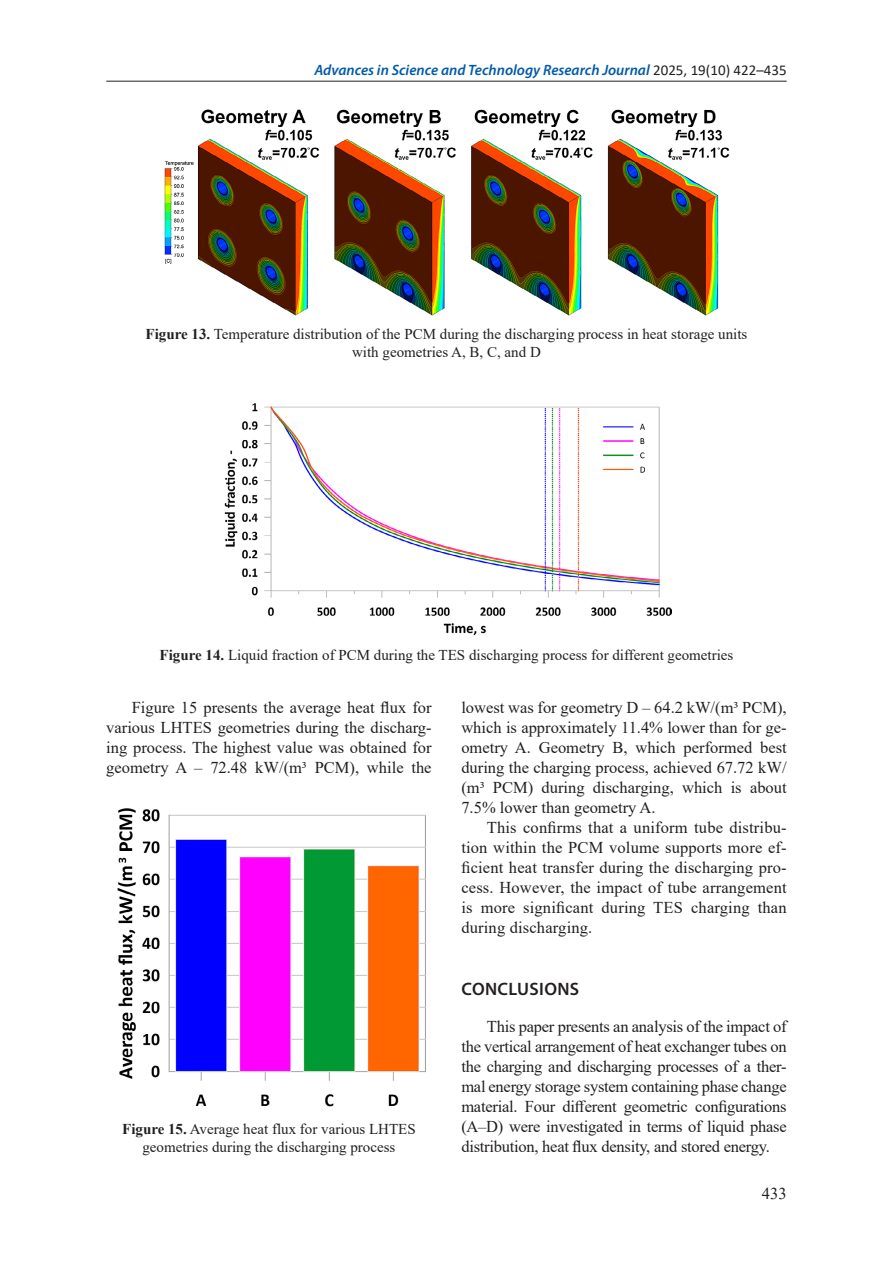
<style>
.page{position:relative;width:893px;height:1263px;background:#fff}
.page>*{position:absolute;margin:0;border:0;box-sizing:border-box;transform-origin:0 0}
.Heading_1{font:600 18px "Myriad Pro";letter-spacing:.02em;color:#231f20}
.Base_Text{font:16.5px/20px "Times New Roman";color:#231f20;text-align:justify}
.Figure{font:15px/18px "Times New Roman";color:#231f20;text-align:center}
.t1{font:italic 600 15px "Myriad Pro";color:#015aaa}
.s1{font-family:"Calibri";font-weight:400;font-style:normal;color:#231f20}
.s2{font-weight:700}
</style>
<div class="page">
<hr style="left:106px;top:81px;width:681px;height:1px;background:#231f20">
<img style="left:164px;top:109px;width:565px;height:207px">
<img style="left:224px;top:403px;width:448px;height:233px">
<img style="left:117px;top:808px;width:308px;height:299px">
<p class="t1" style="left:314px;top:60px;width:474px">Advances in Science and Technology Research Journal <span class="s1">2025, 19(10) 422–435</span></p>
<p class="Figure" style="left:146px;top:325px;width:603px"><span class="s2">Figure 13.</span> Temperature distribution of the PCM during the discharging process in heat storage units</p>
<p class="Figure" style="left:352px;top:343px;width:190px">with geometries A, B, C, and D</p>
<p class="Figure" style="left:160px;top:645px;width:575px"><span class="s2">Figure 14.</span> Liquid fraction of PCM during the TES discharging process for different geometries</p>
<p class="Base_Text" style="left:106px;top:697px;width:327px;text-indent:26px">Figure 15 presents the average heat flux for various LHTES geometries during the discharg&shy;ing process. The highest value was obtained for geometry A – 72.48 kW/(m³ PCM), while the</p>
<p class="Base_Text" style="left:461px;top:697px;width:327px">lowest was for geometry D – 64.2 kW/(m³ PCM), which is approximately 11.4% lower than for ge&shy;ometry A. Geometry B, which performed best during the charging process, achieved 67.72 kW/ (m³ PCM) during discharging, which is about 7.5% lower than geometry A.</p>
<p class="Base_Text" style="left:461px;top:817px;width:327px;text-indent:26px">This confirms that a uniform tube distribu&shy;tion within the PCM volume supports more ef&shy;ficient heat transfer during the discharging pro&shy;cess. However, the impact of tube arrangement is more significant during TES charging than during discharging.</p>
<p class="Figure" style="left:122px;top:1120px;width:295px"><span class="s2">Figure 15.</span> Average heat flux for various LHTES geometries during the discharging process</p>
<p class="Heading_1" style="left:462px;top:978px;width:119px">CONCLUSIONS</p>
<p class="Base_Text" style="left:461px;top:1016px;width:327px;text-indent:26px">This paper presents an analysis of the impact of the vertical arrangement of heat exchanger tubes on the charging and discharging processes of a ther&shy;mal energy storage system containing phase change material. Four different geometric configurations (A–D) were investigated in terms of liquid phase distribution, heat flux density, and stored energy.</p>
<p class="Base_Text" style="left:762px;top:1183px;width:26px">433</p>
</div>
